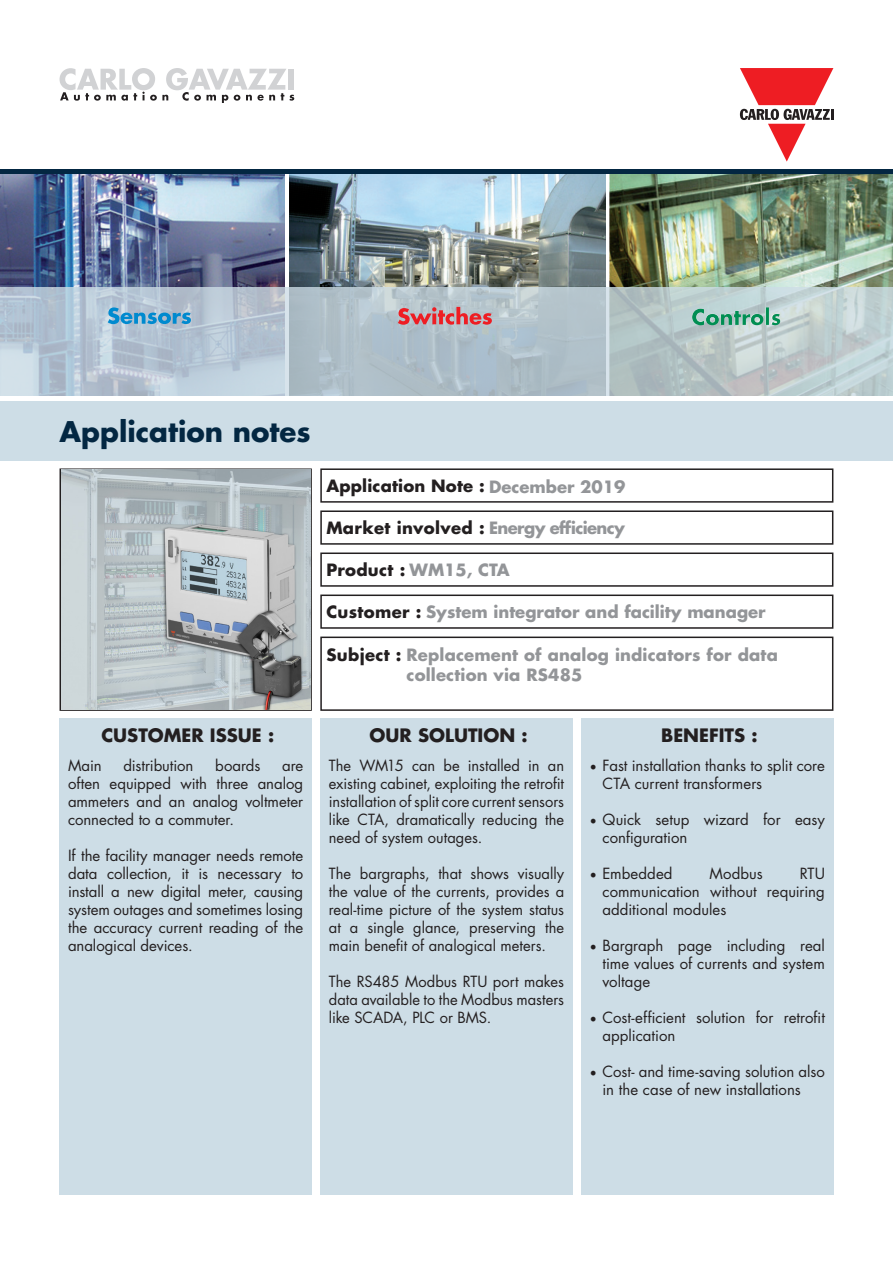
<style>
.page{position:relative;width:893px;height:1263px;background:#fff}
.page>*{position:absolute;margin:0;border:0;box-sizing:border-box;transform-origin:0 0}
.t1{font:700 27.75px "Futura Std";color:#032742}
.t2{font:700 18px "Futura Std";color:#231f20}
.t3{font:700 16.5px "Futura Std";letter-spacing:.01em;color:#939598}
.t4{font:700 16.5px "Futura Std";letter-spacing:.01em;color:#231f20}
.t5{font:15px/18px "Futura Std";color:#231f20;text-align:justify}
.s1{color:#939598}
.s2{color:#231f20}
.s3{font-family:"Minion Pro";font-size:18px}
</style>
<div class="page">
<svg style="left:740px;top:68px;width:93px;height:94px"></svg>
<svg style="left:60px;top:68px;width:234px;height:34px"></svg>
<div style="left:0;top:401px;width:893px;height:60px;background:#cddde6"></div>
<div style="left:60px;top:468px;width:252px;height:243px;border:2px solid #231f20"></div>
<div style="left:320px;top:468px;width:513px;height:35px;border:2px solid #231f20"></div>
<div style="left:320px;top:510px;width:513px;height:35px;border:2px solid #231f20"></div>
<div style="left:320px;top:552px;width:513px;height:35px;border:2px solid #231f20"></div>
<div style="left:320px;top:594px;width:513px;height:35px;border:2px solid #231f20"></div>
<div style="left:320px;top:636px;width:513px;height:75px;border:2px solid #231f20"></div>
<div style="left:60px;top:719px;width:252px;height:476px;background:#cddde6"></div>
<div style="left:320px;top:719px;width:253px;height:476px;background:#cddde6"></div>
<div style="left:581px;top:719px;width:252px;height:476px;background:#cddde6"></div>
<img style="left:61px;top:470px;width:249px;height:239px">
<img style="left:0;top:173px;width:285px;height:114px">
<img style="left:289px;top:173px;width:317px;height:114px">
<img style="left:610px;top:173px;width:283px;height:114px">
<svg style="left:0;top:287px;width:893px;height:109px;background:#b6c5ce"></svg>
<img style="left:692px;top:307px;width:88px;height:18px">
<svg style="left:398px;top:307px;width:94px;height:18px;background:#cc7e85"></svg>
<svg style="left:108px;top:307px;width:83px;height:17px"></svg>
<hr style="left:0;top:169px;width:893px;height:4px;background:#032742">
<h1 class="t1" style="left:60px;top:413px;width:253px">Application notes</h1>
<p class="t4" style="left:326px;top:475px;width:301px">Application Note : <span class="s1">December 2019</span></p>
<p class="t3" style="left:326px;top:517px;width:300px"><span class="s2">Market involved :</span> Energy efficiency</p>
<p class="t4" style="left:326px;top:559px;width:185px">Product : <span class="s1">WM15, CTA</span></p>
<p class="t3" style="left:326px;top:601px;width:441px"><span class="s2">Customer :</span> System integrator and facility manager</p>
<p class="t3" style="left:326px;top:644px;width:453px"><span class="s2">Subject :</span> Replacement of analog indicators for data</p>
<p class="t3" style="left:406px;top:664px;width:177px">collection via RS485</p>
<p class="t2" style="left:101px;top:723px;width:174px">CUSTOMER ISSUE :</p>
<p class="t2" style="left:370px;top:723px;width:159px">OUR SOLUTION :</p>
<p class="t2" style="left:661px;top:723px;width:98px">BENEFITS :</p>
<p class="t5" style="left:68px;top:756px;width:35px">Main</p>
<p class="t5" style="left:124px;top:756px;width:71px">distribution</p>
<p class="t5" style="left:215px;top:756px;width:47px">boards</p>
<p class="t5" style="left:68px;top:756px;width:237px;text-indent:214px">are often equipped with three analog ammeters and an analog voltmeter connected to a commuter.</p>
<p class="t5" style="left:68px;top:846px;width:237px">If the facility manager needs remote data collection, it is necessary to install a new digital meter, causing system outages and sometimes losing the accuracy current reading of the analogical devices.</p>
<p class="t5" style="left:329px;top:756px;width:237px">The WM15 can be installed in an existing cabinet, exploiting the retrofit installation of split core current sensors like CTA, dramatically reducing the need of system outages.</p>
<p class="t5" style="left:329px;top:864px;width:237px">The bargraphs, that shows visually the value of the currents, provides a real-time picture of the system status at a single glance, preserving the main benefit of analogical meters.</p>
<p class="t5" style="left:329px;top:972px;width:237px">The RS485 Modbus RTU port makes data available to the Modbus masters like SCADA, PLC or BMS.</p>
<p class="t5" style="left:603px;top:756px;width:224px;text-indent:-13px"><span class="s3">•</span> Fast installation thanks to split core<br>CTA current transformers</p>
<p class="t5" style="left:603px;top:810px;width:224px;text-indent:-13px"><span class="s3">•</span> Quick setup wizard for easy configuration</p>
<p class="t5" style="left:590px;top:864px;width:84px"><span class="s3">•</span> Embedded</p>
<p class="t5" style="left:710px;top:864px;width:55px">Modbus</p>
<p class="t5" style="left:603px;top:864px;width:224px;text-indent:197px">RTU communication without requiring additional modules</p>
<p class="t5" style="left:603px;top:936px;width:224px;text-indent:-13px"><span class="s3">•</span> Bargraph page including real time values of currents and system voltage</p>
<p class="t5" style="left:603px;top:1008px;width:224px;text-indent:-13px"><span class="s3">•</span> Cost-efficient solution for retrofit application</p>
<p class="t5" style="left:603px;top:1062px;width:224px;text-indent:-13px"><span class="s3">•</span> Cost- and time-saving solution also in the case of new installations</p>
</div>
